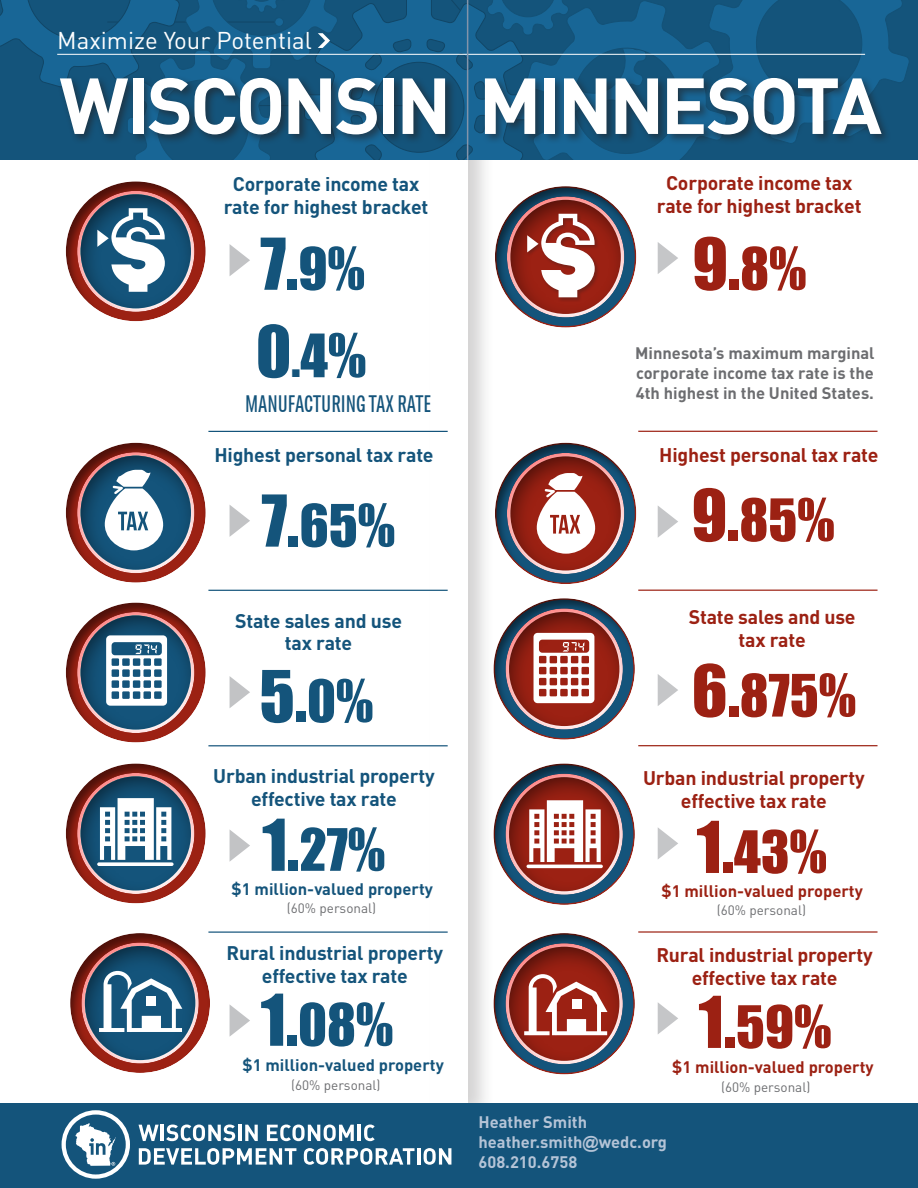
<style>
.page{position:relative;width:918px;height:1188px;background:#fff}
.page>*{position:absolute;margin:0;border:0;box-sizing:border-box;transform-origin:0 0}
.t1{font:700 78px "DIN";letter-spacing:-.045em;color:#fff}
.t2{font:66px "Impact";color:#14547b}
.t3{font:66px "Impact";color:#9c2113}
.t4{font:55.35px "Impact";color:#14547b}
.t5{font:54px "Impact";color:#9c2113}
.t6{font:54px "Impact";color:#14547b}
.t7{font:24px "DIN";color:#fff}
.t8{font:23.85px "Chartwell Bars";color:#14547b}
.t9{font:700 19.5px/22.5px "DIN";letter-spacing:-.01em;color:#14547b;text-align:center}
.t10{font:700 19.5px/22.5px "DIN";letter-spacing:-.01em;color:#9c2113;text-align:center}
.t11{font:700 16.5px/19.8px "DIN";color:#6c6d70;text-align:justify}
.t12{font:700 16.5px "DIN";color:#14547b}
.t13{font:700 16.5px "DIN";color:#9c2113}
.t14{font:700 16.5px "DIN";color:#b5c4d7}
.t15{font:13.5px "DIN";color:#6c6d70}
.s1{font-size:54px}
.s2{font-size:66px}
.s3{font-size:48.9px}
.s4{font-family:"Arial"}
</style>
<div class="page">
<div style="left:427px;top:0;width:68px;height:1126px;background:#231f20;opacity:.2"></div>
<div style="left:430px;top:0;width:38px;height:1110px;background:#fff"></div>
<div style="left:0;top:1104px;width:918px;height:84px;background:#14547b"></div>
<svg style="left:0;top:0;width:911px;height:160px;background:#175880"></svg>
<div style="left:64px;top:176px;width:142px;height:146px;background:#590000;opacity:.5"></div>
<div style="left:75px;top:189px;width:120px;height:123px;background:#590000;opacity:.58"></div>
<svg style="left:97px;top:208px;width:68px;height:84px"></svg>
<div style="left:492px;top:182px;width:146px;height:147px;background:#590000;opacity:.5"></div>
<div style="left:505px;top:195px;width:120px;height:123px;background:#590000;opacity:.58"></div>
<div style="left:526px;top:213px;width:74px;height:89px;background:#231f20;opacity:.31"></div>
<svg style="left:527px;top:214px;width:68px;height:83px"></svg>
<div style="left:482px;top:75px;width:410px;height:70px;background:#231f20;opacity:.56"></div>
<hr style="left:467px;top:0;width:1px;height:160px;background:#8394aa">
<div style="left:64px;top:438px;width:142px;height:145px;background:#590000;opacity:.5"></div>
<div style="left:75px;top:451px;width:120px;height:123px;background:#590000;opacity:.58"></div>
<div style="left:64px;top:598px;width:142px;height:145px;background:#590000;opacity:.5"></div>
<div style="left:75px;top:610px;width:120px;height:123px;background:#590000;opacity:.58"></div>
<div style="left:64px;top:758px;width:142px;height:146px;background:#590000;opacity:.5"></div>
<div style="left:75px;top:771px;width:120px;height:123px;background:#590000;opacity:.58"></div>
<div style="left:492px;top:438px;width:146px;height:147px;background:#590000;opacity:.5"></div>
<div style="left:505px;top:451px;width:120px;height:123px;background:#590000;opacity:.58"></div>
<div style="left:491px;top:594px;width:145px;height:147px;background:#590000;opacity:.5"></div>
<div style="left:504px;top:607px;width:120px;height:123px;background:#590000;opacity:.58"></div>
<div style="left:491px;top:759px;width:145px;height:147px;background:#590000;opacity:.5"></div>
<div style="left:504px;top:772px;width:120px;height:123px;background:#590000;opacity:.58"></div>
<div style="left:68px;top:928px;width:143px;height:146px;background:#590000;opacity:.5"></div>
<div style="left:79px;top:941px;width:120px;height:123px;background:#590000;opacity:.58"></div>
<div style="left:491px;top:929px;width:145px;height:147px;background:#590000;opacity:.5"></div>
<div style="left:504px;top:942px;width:120px;height:123px;background:#590000;opacity:.58"></div>
<svg style="left:230px;top:505px;width:20px;height:32px"></svg>
<svg style="left:230px;top:676px;width:20px;height:32px"></svg>
<svg style="left:230px;top:830px;width:20px;height:31px"></svg>
<svg style="left:230px;top:1005px;width:20px;height:31px"></svg>
<svg style="left:230px;top:244px;width:20px;height:32px"></svg>
<svg style="left:658px;top:506px;width:20px;height:31px"></svg>
<svg style="left:658px;top:674px;width:20px;height:32px"></svg>
<svg style="left:658px;top:828px;width:20px;height:31px"></svg>
<svg style="left:658px;top:1002px;width:20px;height:32px"></svg>
<svg style="left:658px;top:242px;width:20px;height:32px"></svg>
<hr style="left:208px;top:431px;width:240px;height:1px;background:#14547b">
<hr style="left:208px;top:590px;width:240px;height:1px;background:#14547b">
<hr style="left:208px;top:745px;width:240px;height:1px;background:#14547b">
<hr style="left:208px;top:931px;width:240px;height:2px;background:#14547b">
<hr style="left:638px;top:431px;width:240px;height:1px;background:#9c2113">
<hr style="left:638px;top:590px;width:240px;height:1px;background:#9c2113">
<hr style="left:638px;top:745px;width:240px;height:1px;background:#9c2113">
<hr style="left:638px;top:931px;width:240px;height:2px;background:#9c2113">
<svg style="left:139px;top:1125px;width:20px;height:16px"></svg>
<hr style="left:161px;top:1125px;width:3px;height:16px;background:#fff">
<svg style="left:166px;top:1125px;width:69px;height:16px"></svg>
<hr style="left:238px;top:1125px;width:3px;height:16px;background:#fff">
<svg style="left:245px;top:1125px;width:13px;height:16px"></svg>
<svg style="left:267px;top:1125px;width:87px;height:16px"></svg>
<hr style="left:358px;top:1125px;width:3px;height:16px;background:#fff">
<svg style="left:364px;top:1125px;width:11px;height:16px"></svg>
<svg style="left:139px;top:1148px;width:157px;height:17px"></svg>
<svg style="left:304px;top:1148px;width:111px;height:17px"></svg>
<hr style="left:417px;top:1148px;width:3px;height:17px;background:#fff">
<svg style="left:424px;top:1148px;width:27px;height:17px"></svg>
<svg style="left:62px;top:1110px;width:68px;height:69px"></svg>
<svg style="left:103px;top:470px;width:62px;height:80px"></svg>
<svg style="left:535px;top:473px;width:62px;height:81px"></svg>
<svg style="left:106px;top:635px;width:61px;height:71px"></svg>
<svg style="left:534px;top:633px;width:60px;height:70px"></svg>
<svg style="left:99px;top:971px;width:83px;height:61px"></svg>
<svg style="left:524px;top:974px;width:83px;height:61px"></svg>
<svg style="left:100px;top:798px;width:71px;height:62px"></svg>
<svg style="left:97px;top:862px;width:77px;height:4px"></svg>
<svg style="left:529px;top:800px;width:72px;height:62px"></svg>
<hr style="left:527px;top:865px;width:76px;height:3px;background:#fff;border-radius:2px">
<p class="t7" style="left:57px;top:25px;width:256px">Maximize Your Potential</p>
<p class="t1" style="left:59px;top:55px;width:824px">WISCONSIN MINNESOTA</p>
<p class="t10" style="left:657px;top:171px;width:206px">Corporate income tax rate for highest bracket</p>
<p class="t9" style="left:224px;top:172px;width:206px">Corporate income tax rate for highest bracket</p>
<p class="t2" style="left:260px;top:213px;width:106px">7.<span class="s1">9%</span></p>
<p class="t3" style="left:692px;top:213px;width:116px">9.<span class="s1">8%</span></p>
<p class="t4" style="left:256px;top:313px;width:112px"><span class="s2">0</span><span class="s3">.</span>4%</p>
<p class="t8" style="left:245px;top:389px;width:188px">MANUFACTURING TAX RATE</p>
<p class="t9" style="left:214px;top:443px;width:221px">Highest personal tax rate</p>
<p class="t6" style="left:261px;top:484px;width:135px"><span class="s2">7.</span>65%</p>
<p class="t9" style="left:235px;top:609px;width:168px">State sales and use tax rate</p>
<p class="t2" style="left:259px;top:645px;width:115px">5.<span class="s1">0%</span></p>
<p class="t9" style="left:213px;top:764px;width:223px">Urban industrial property effective tax rate</p>
<p class="t6" style="left:262px;top:808px;width:125px"><span class="s2">1.</span>27%</p>
<p class="t12" style="left:232px;top:878px;width:203px">$1 million-valued property</p>
<p class="t15" style="left:287px;top:899px;width:91px">(60% personal)</p>
<p class="t9" style="left:227px;top:941px;width:218px">Rural industrial property effective tax rate</p>
<p class="t6" style="left:261px;top:983px;width:134px"><span class="s2">1.</span>08%</p>
<p class="t12" style="left:242px;top:1054px;width:203px">$1 million-valued property</p>
<p class="t15" style="left:291px;top:1077px;width:91px">(60% personal)</p>
<p class="t11" style="left:635px;top:343px;width:241px">Minnesota’s maximum marginal corporate income tax rate is the 4th highest in the United States.</p>
<p class="t10" style="left:659px;top:443px;width:221px">Highest personal tax rate</p>
<p class="t5" style="left:692px;top:478px;width:145px"><span class="s2">9.</span>85%</p>
<p class="t10" style="left:689px;top:605px;width:168px">State sales and use tax rate</p>
<p class="t5" style="left:692px;top:654px;width:166px"><span class="s2">6.</span>875%</p>
<p class="t10" style="left:643px;top:766px;width:223px">Urban industrial property effective tax rate</p>
<p class="t5" style="left:697px;top:810px;width:132px"><span class="s2">1.</span>43%</p>
<p class="t13" style="left:662px;top:880px;width:203px">$1 million-valued property</p>
<p class="t15" style="left:717px;top:902px;width:91px">(60% personal)</p>
<p class="t10" style="left:656px;top:943px;width:218px">Rural industrial property effective tax rate</p>
<p class="t5" style="left:699px;top:985px;width:135px"><span class="s2">1.</span>59%</p>
<p class="t13" style="left:672px;top:1056px;width:203px">$1 million-valued property</p>
<p class="t14" style="left:478px;top:1112px;width:110px">Heather Smith</p>
<p class="t14" style="left:478px;top:1131px;width:190px">heather.smith<span class="s4">@</span>wedc.org</p>
<p class="t14" style="left:478px;top:1151px;width:100px">608.210.6758</p>
<p class="t15" style="left:721px;top:1079px;width:91px">(60% personal)</p>
</div>
